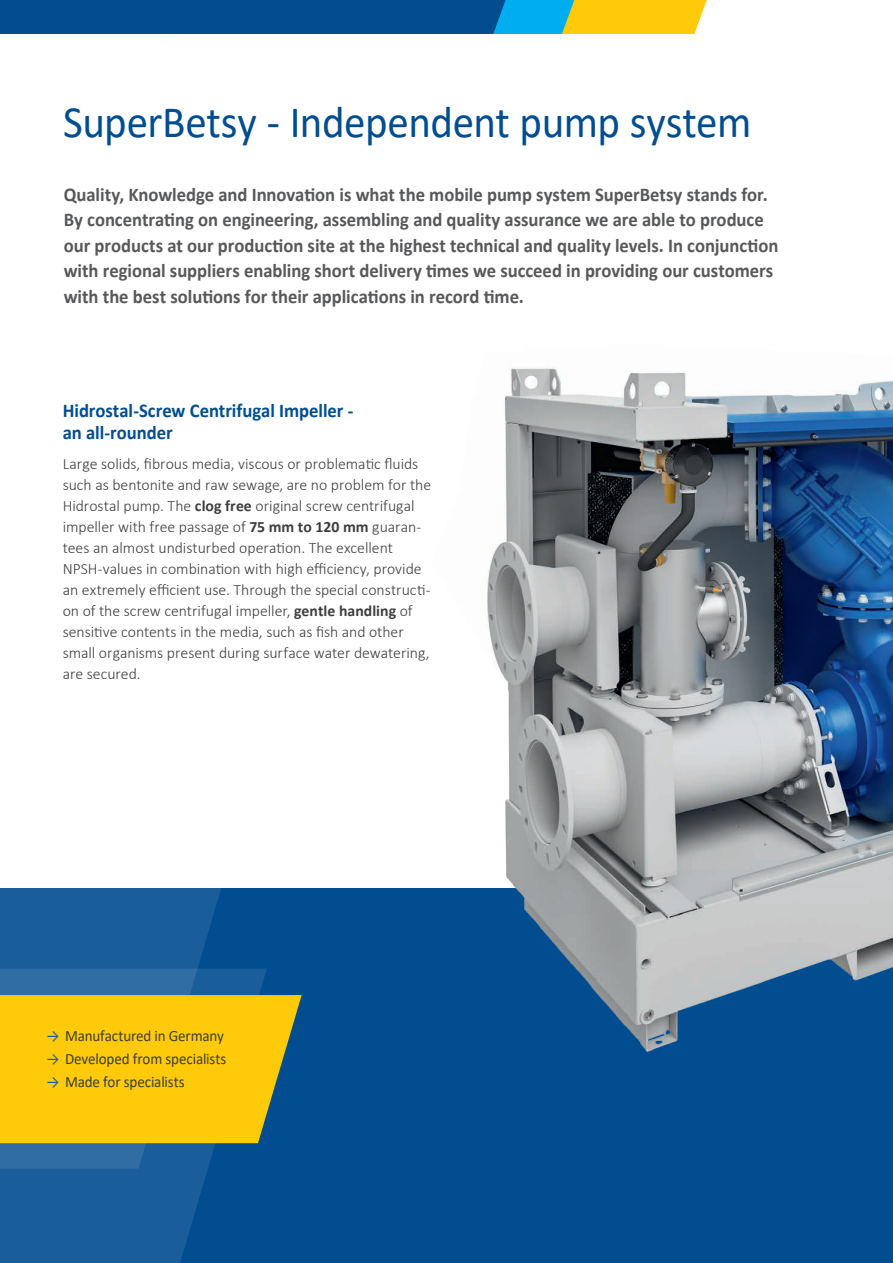
<style>
.page{position:relative;width:893px;height:1263px;background:#fff}
.page>*{position:absolute;margin:0;border:0;box-sizing:border-box;transform-origin:0 0}
.t1{font:45px "Calibri";letter-spacing:-.01em;color:#014d90;scale:.96 1}
.t2{font:700 19.5px/25.5px "Calibri";color:#57585a;scale:.96 1}
.t3{font:700 19.5px/22.5px "Calibri";color:#014d90;scale:.96 1}
.t4{font:300 15.75px/21px "Calibri";color:#3e3e3f}
.t5{font:15.75px "Calibri";letter-spacing:-.01em;color:#3e3e3f;scale:.96 1}
.s1{font-weight:700}
.s2{font-size:15px;color:#1f5898}
</style>
<div class="page">
<svg style="left:0;top:0;width:707px;height:34px;background:#326f81"></svg>
<div style="left:0;top:889px;width:893px;height:374px;background:#014d90"></div>
<div style="left:0;top:1169px;width:208px;height:94px;background:#195e9a"></div>
<svg style="left:0;top:888px;width:333px;height:281px;fill:#195e9a"></svg>
<svg style="left:0;top:995px;width:333px;height:148px;fill:#feca0a"></svg>
<img style="left:347px;top:367px;width:546px;height:686px">
<h1 class="t1" style="left:63px;top:91px;width:718px">SuperBetsy - Independent pump system</h1>
<p class="t2" style="left:64px;top:181px;width:746px">Quality, Knowledge and Innovation is what the mobile pump system SuperBetsy stands for.<br>By concentrating on engineering, assembling and quality assurance we are able to produce our products at our production site at the highest technical and quality levels. In conjunction with regional suppliers enabling short delivery times we succeed in providing our customers with the best solutions for their applications in record time.</p>
<p class="t3" style="left:63px;top:399px;width:304px">Hidrostal-Screw Centrifugal Impeller - an all-rounder</p>
<p class="t4" style="left:63px;top:453px;width:370px">Large solids, fibrous media, viscous or problematic fluids such as bentonite and raw sewage, are no problem for the Hidrostal pump. The <span class="s1">clog free</span> original screw centrifugal impeller with free passage of <span class="s1">75 mm to 120 mm</span> guaran&shy;tees an almost undisturbed operation. The excellent NPSH-values in combination with high efficiency, provide an extremely efficient use. Through the special constructi&shy;on of the screw centrifugal impeller, <span class="s1">gentle handling</span> of sensitive contents in the media, such as fish and other small organisms present during surface water dewatering, are secured.</p>
<p class="t5" style="left:46px;top:1025px;width:187px"><span class="s2">→</span> Manufactured in Germany</p>
<p class="t5" style="left:46px;top:1048px;width:189px"><span class="s2">→</span> Developed from specialists</p>
<p class="t5" style="left:46px;top:1071px;width:146px"><span class="s2">→</span> Made for specialists</p>
</div>
